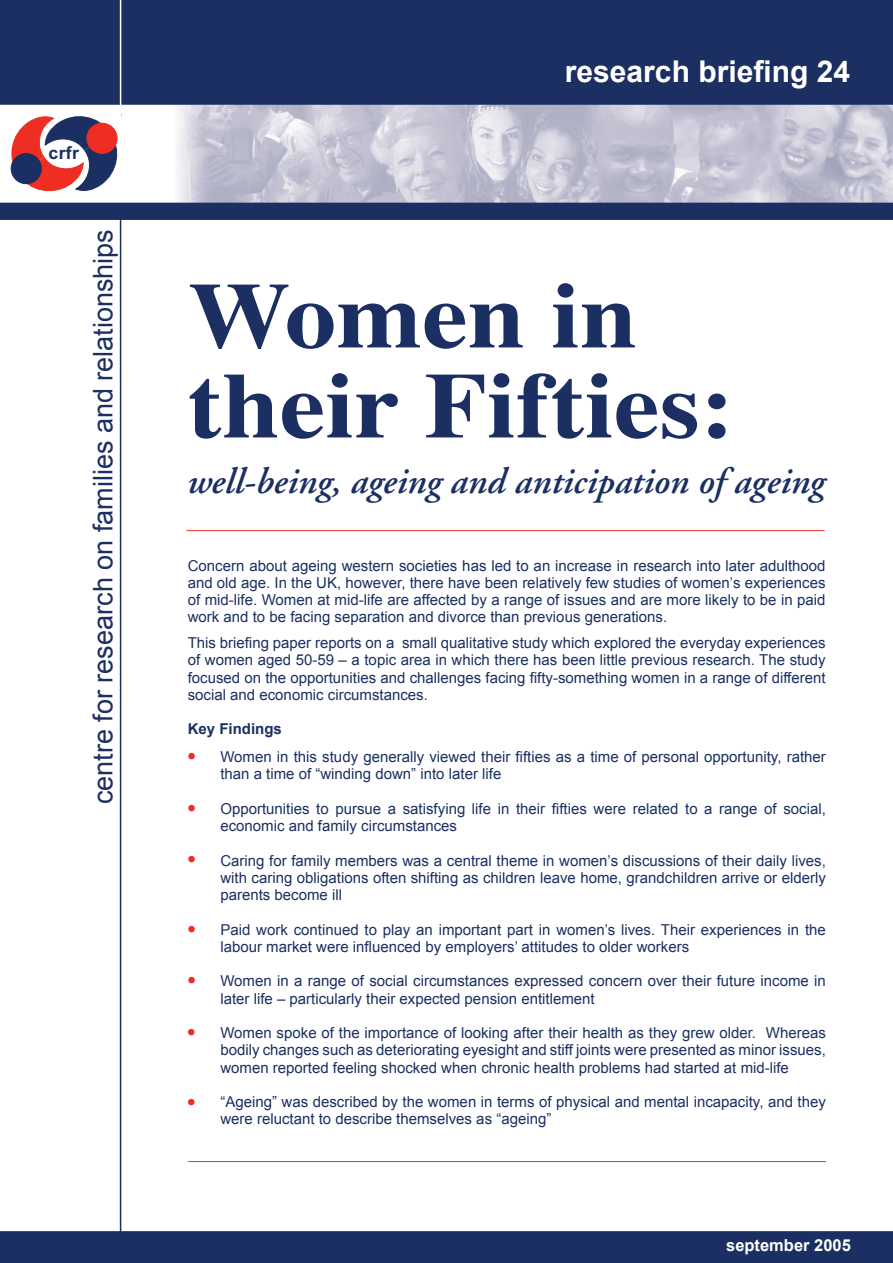
<style>
.page{position:relative;width:893px;height:1263px;background:#fff}
.page>*{position:absolute;margin:0;border:0;box-sizing:border-box;transform-origin:0 0}
.t1{font:700 93px/90px "Times";letter-spacing:.005em;color:#1b2f62;scale:1.1 1}
.t2{font:italic 600 36.75px "Adobe Garamond";color:#1b2f62}
.t3{font:700 30px "Arial";color:#fff}
.t4{font:27px "Arial";color:#1b2f62}
.t5{font:700 17.7px "Arial";color:#1b2f62}
.t6{font:700 16.5px "Arial";color:#fff}
.t7{font:15px/17.2px "Arial";color:#1b2f62}
.t8{font:700 15px "Arial";color:#1b2f62}
</style>
<div class="page">
<img style="left:169px;top:105px;width:724px;height:98px">
<div style="left:0;top:1231px;width:893px;height:32px;background:#1b2f62"></div>
<hr style="left:120px;top:205px;width:1px;height:1041px;background:#1b2f62">
<div style="left:0;top:0;width:893px;height:105px;background:#1b2f62"></div>
<div style="left:0;top:203px;width:893px;height:17px;background:#1b2f62"></div>
<hr style="left:120px;top:0;width:1px;height:107px;background:#fff">
<svg style="left:11px;top:116px;width:107px;height:75px"></svg>
<div style="left:87px;top:123px;width:30px;height:31px;background:#ee2e22;border-radius:50%"></div>
<div style="left:86px;top:123px;width:32px;height:31px;border:1px solid #ee2e22;border-radius:50%"></div>
<hr style="left:186px;top:530px;width:639px;height:1px;background:#ee2e22">
<hr style="left:188px;top:1161px;width:638px;height:1px;background:#ee2e22">
<p class="t5" style="left:48px;top:143px;width:32px">crfr</p>
<h3 class="t4" style="left:88px;top:804px;width:576px;rotate:-90deg">centre for research on families and relationships</h3>
<h3 class="t3" style="left:565px;top:54px;width:287px">research briefing 24</h3>
<h1 class="t1" style="left:188px;top:275px;width:498px">Women in their Fifties:</h1>
<h2 class="t2" style="left:187px;top:461px;width:639px">well-being, ageing and anticipation of ageing</h2>
<p class="t7" style="left:188px;top:557px;width:639px;text-align:justify">Concern about ageing western societies has led to an increase in research into later adulthood and old age. In the UK, however, there have been relatively few studies of women’s experiences of mid-life. Women at mid-life are affected by a range of issues and are more likely to be in paid work and to be facing separation and divorce than previous generations.</p>
<p class="t7" style="left:188px;top:634px;width:639px;text-align:justify">This briefing paper reports on a small qualitative study which explored the everyday experiences of women aged 50-59 – a topic area in which there has been little previous research. The study focused on the opportunities and challenges facing fifty-something women in a range of different social and economic circumstances.</p>
<p class="t8" style="left:188px;top:720px;width:96px">Key Findings</p>
<p class="t7" style="left:220px;top:748px;width:607px">Women in this study generally viewed their fifties as a time of personal opportunity, rather than a time of “winding down” into later life</p>
<p class="t7" style="left:220px;top:800px;width:607px">Opportunities to pursue a satisfying life in their fifties were related to a range of social, economic and family circumstances</p>
<p class="t7" style="left:220px;top:852px;width:607px;text-align:justify">Caring for family members was a central theme in women’s discussions of their daily lives, with caring obligations often shifting as children leave home, grandchildren arrive or elderly parents become ill</p>
<p class="t7" style="left:220px;top:921px;width:607px">Paid work continued to play an important part in women’s lives. Their experiences in the labour market were influenced by employers’ attitudes to older workers</p>
<p class="t7" style="left:220px;top:972px;width:607px">Women in a range of social circumstances expressed concern over their future income in later life – particularly their expected pension entitlement</p>
<p class="t7" style="left:220px;top:1024px;width:607px;text-align:justify">Women spoke of the importance of looking after their health as they grew older. Whereas bodily changes such as deteriorating eyesight and stiff joints were presented as minor issues, women reported feeling shocked when chronic health problems had started at mid-life</p>
<p class="t7" style="left:220px;top:1093px;width:607px">“Ageing” was described by the women in terms of physical and mental incapacity, and they were reluctant to describe themselves as “ageing”</p>
<p class="t6" style="left:726px;top:1236px;width:126px">september 2005</p>
</div>
